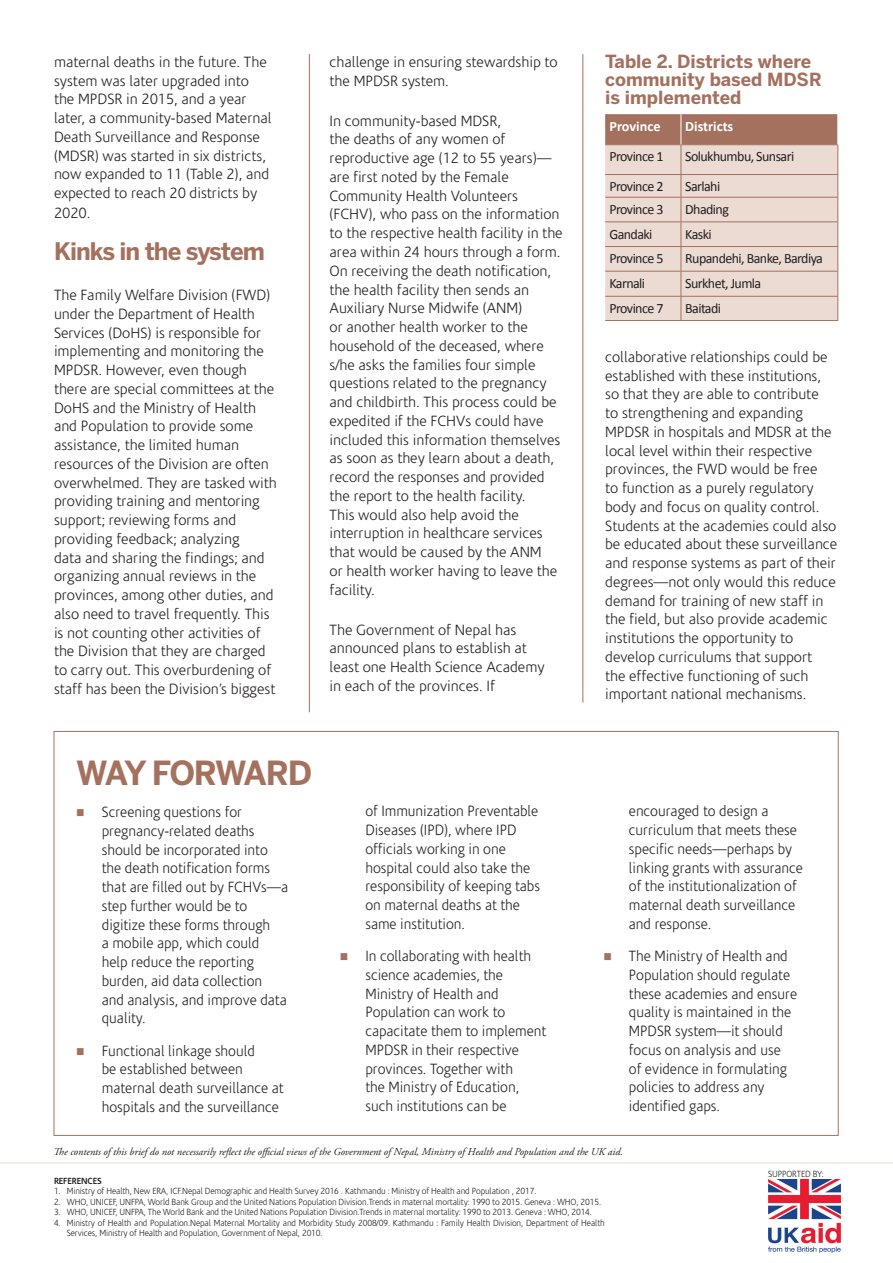
<style>
.page{position:relative;width:893px;height:1263px;background:#fff}
.page>*{position:absolute;margin:0;border:0;box-sizing:border-box;transform-origin:0 0}
.Strap{font:700 33px "Benton Sans";letter-spacing:-.06em;color:#a4715f}
.Strap-2{font:700 24px "Benton Sans";letter-spacing:-.04em;color:#a4715f}
.New_quote{font:700 18px/18px "Benton Sans";color:#a4715f}
.Bodytext-2{font:300 15px/18.8px "Corisande";color:#231f20}
.Bodytext-2-2{font:300 15px/18.8px "Corisande";color:#231f20;scale:.95 1}
.t1{font:14.25px "Calibri";letter-spacing:-.04em;color:#231f20}
.t2{font:700 14.25px "Calibri";color:#fff}
.t3{font:italic 10.5px "Adobe Garamond Pro";color:#231f20}
.Bodytext-2-3{font:300 9px/10.5px "Corisande";letter-spacing:-.01em;color:#231f20;scale:.95 1}
.Bodytext-2-4{font:700 9px "Corisande";letter-spacing:-.01em;color:#231f20;scale:.95 1}
.s1{color:#a4715f}
</style>
<div class="page">
<hr style="left:309px;top:54px;width:1px;height:658px;background:#a4715f">
<hr style="left:582px;top:54px;width:1px;height:648px;background:#a4715f">
<hr style="left:0;top:1162px;width:893px;height:1px;background:#f4ece9">
<svg style="left:605px;top:114px;width:233px;height:206px;background:#dec7bd"></svg>
<hr style="left:605px;top:320px;width:76px;height:1px;background:#a4715f">
<hr style="left:681px;top:320px;width:157px;height:1px;background:#a4715f">
<hr style="left:681px;top:114px;width:1px;height:30px;background:#fff">
<hr style="left:837px;top:114px;width:1px;height:30px;background:#fff">
<img style="left:768px;top:1180px;width:72px;height:72px">
<p class="Bodytext-2" style="left:54px;top:53px;width:219px">maternal deaths in the future. The system was later upgraded into the MPDSR in 2015, and a year later, a community-based Maternal<br>Death Surveillance and Response (MDSR) was started in six districts, now expanded to 11 (Table 2), and expected to reach 20 districts by<br>2020.</p>
<p class="Strap-2" style="left:54px;top:237px;width:212px">Kinks in the system</p>
<p class="Bodytext-2" style="left:54px;top:286px;width:224px">The Family Welfare Division (FWD) under the Department of Health Services (DoHS) is responsible for implementing and monitoring the MPDSR. However, even though there are special committees at the DoHS and the Ministry of Health and Population to provide some assistance, the limited human resources of the Division are often overwhelmed. They are tasked with providing training and mentoring support; reviewing forms and providing feedback; analyzing<br>data and sharing the findings; and organizing annual reviews in the provinces, among other duties, and also need to travel frequently. This is not counting other activities of the Division that they are charged to carry out. This overburdening of staff has been the Division’s biggest</p>
<p class="Bodytext-2" style="left:330px;top:53px;width:230px">challenge in ensuring stewardship to the MPDSR system.</p>
<p class="Bodytext-2" style="left:330px;top:112px;width:235px">In community-based MDSR,<br>the deaths of any women of reproductive age (12 to 55 years)— are first noted by the Female<br>Community Health Volunteers (FCHV), who pass on the information to the respective health facility in the area within 24 hours through a form.<br>On receiving the death notification, the health facility then sends an<br>Auxiliary Nurse Midwife (ANM)<br>or another health worker to the household of the deceased, where s/he asks the families four simple questions related to the pregnancy and childbirth. This process could be expedited if the FCHVs could have included this information themselves as soon as they learn about a death, record the responses and provided the report to the health facility.<br>This would also help avoid the interruption in healthcare services that would be caused by the ANM<br>or health worker having to leave the facility.</p>
<p class="Bodytext-2" style="left:330px;top:621px;width:216px">The Government of Nepal has announced plans to establish at least one Health Science Academy in each of the provinces. If</p>
<p class="Strap" style="left:76px;top:753px;width:237px">WAY FORWARD</p>
<p class="Bodytext-2-2" style="left:102px;top:803px;width:198px;text-indent:-26px"><span class="s1">■</span> Screening questions for pregnancy-related deaths should be incorporated into the death notification forms that are filled out by FCHVs—a step further would be to digitize these forms through<br>a mobile app, which could help reduce the reporting burden, aid data collection<br>and analysis, and improve data quality.</p>
<p class="Bodytext-2-2" style="left:102px;top:1042px;width:193px;text-indent:-26px"><span class="s1">■</span> Functional linkage should<br>be established between maternal death surveillance at hospitals and the surveillance</p>
<p class="Bodytext-2-2" style="left:365px;top:802px;width:185px">of Immunization Preventable<br>Diseases (IPD), where IPD officials working in one hospital could also take the responsibility of keeping tabs on maternal deaths at the same institution.</p>
<p class="Bodytext-2-2" style="left:365px;top:947px;width:192px;text-indent:-26px"><span class="s1">■</span> In collaborating with health science academies, the<br>Ministry of Health and<br>Population can work to capacitate them to implement<br>MPDSR in their respective provinces. Together with<br>the Ministry of Education, such institutions can be</p>
<p class="New_quote" style="left:605px;top:53px;width:218px">Table 2. Districts where community based MDSR is implemented</p>
<p class="t2" style="left:609px;top:117px;width:53px">Province</p>
<p class="t2" style="left:685px;top:117px;width:50px">Districts</p>
<p class="t1" style="left:609px;top:148px;width:56px">Province 1</p>
<p class="t1" style="left:685px;top:148px;width:111px">Solukhumbu, Sunsari</p>
<p class="t1" style="left:609px;top:178px;width:56px">Province 2</p>
<p class="t1" style="left:685px;top:178px;width:37px">Sarlahi</p>
<p class="t1" style="left:609px;top:200px;width:56px">Province 3</p>
<p class="t1" style="left:685px;top:200px;width:45px">Dhading</p>
<p class="t1" style="left:609px;top:225px;width:45px">Gandaki</p>
<p class="t1" style="left:685px;top:225px;width:28px">Kaski</p>
<p class="t1" style="left:609px;top:250px;width:56px">Province 5</p>
<p class="t1" style="left:685px;top:250px;width:139px">Rupandehi, Banke, Bardiya</p>
<p class="t1" style="left:609px;top:274px;width:37px">Karnali</p>
<p class="t1" style="left:685px;top:274px;width:78px">Surkhet, Jumla</p>
<p class="t1" style="left:609px;top:299px;width:56px">Province 7</p>
<p class="t1" style="left:685px;top:299px;width:37px">Baitadi</p>
<p class="Bodytext-2" style="left:605px;top:348px;width:234px">collaborative relationships could be established with these institutions, so that they are able to contribute<br>to strengthening and expanding MPDSR in hospitals and MDSR at the local level within their respective provinces, the FWD would be free<br>to function as a purely regulatory body and focus on quality control.<br>Students at the academies could also be educated about these surveillance and response systems as part of their degrees—not only would this reduce demand for training of new staff in the field, but also provide academic institutions the opportunity to develop curriculums that support<br>the effective functioning of such important national mechanisms.</p>
<p class="Bodytext-2-2" style="left:629px;top:802px;width:185px">encouraged to design a curriculum that meets these specific needs—perhaps by linking grants with assurance of the institutionalization of maternal death surveillance and response.</p>
<p class="Bodytext-2-2" style="left:629px;top:947px;width:179px;text-indent:-26px"><span class="s1">■</span> The Ministry of Health and<br>Population should regulate these academies and ensure quality is maintained in the<br>MPDSR system—it should focus on analysis and use<br>of evidence in formulating policies to address any identified gaps.</p>
<p class="t3" style="left:54px;top:1145px;width:571px">The contents of this brief do not necessarily reflect the official views of the Government of Nepal, Ministry of Health and Population and the UK aid.</p>
<p class="Bodytext-2-4" style="left:54px;top:1175px;width:52px">REFERENCES</p>
<p class="Bodytext-2-3" style="left:54px;top:1186px;width:509px">1. Ministry of Health, New ERA, ICF.Nepal Demographic and Health Survey 2016 . Kathmandu : Ministry of Health and Population , 2017.</p>
<p class="Bodytext-2-3" style="left:54px;top:1196px;width:577px">2. WHO, UNICEF, UNFPA, World Bank Group and the United Nations Population Division.Trends in maternal mortality: 1990 to 2015. Geneva : WHO, 2015.</p>
<p class="Bodytext-2-3" style="left:54px;top:1207px;width:568px">3. WHO, UNICEF, UNFPA, The World Bank and the United Nations Population Division.Trends in maternal mortality: 1990 to 2013. Geneva : WHO, 2014.</p>
<p class="Bodytext-2-3" style="left:67px;top:1217px;width:568px;text-indent:-13px">4. Ministry of Health and Population.Nepal Maternal Mortality and Morbidity Study 2008/09. Kathmandu : Family Health Division, Department of Health<br>Services, Ministry of Health and Population, Government of Nepal, 2010.</p>
<p class="Bodytext-2-3" style="left:768px;top:1169px;width:60px">SUPPORTED BY:</p>
</div>
